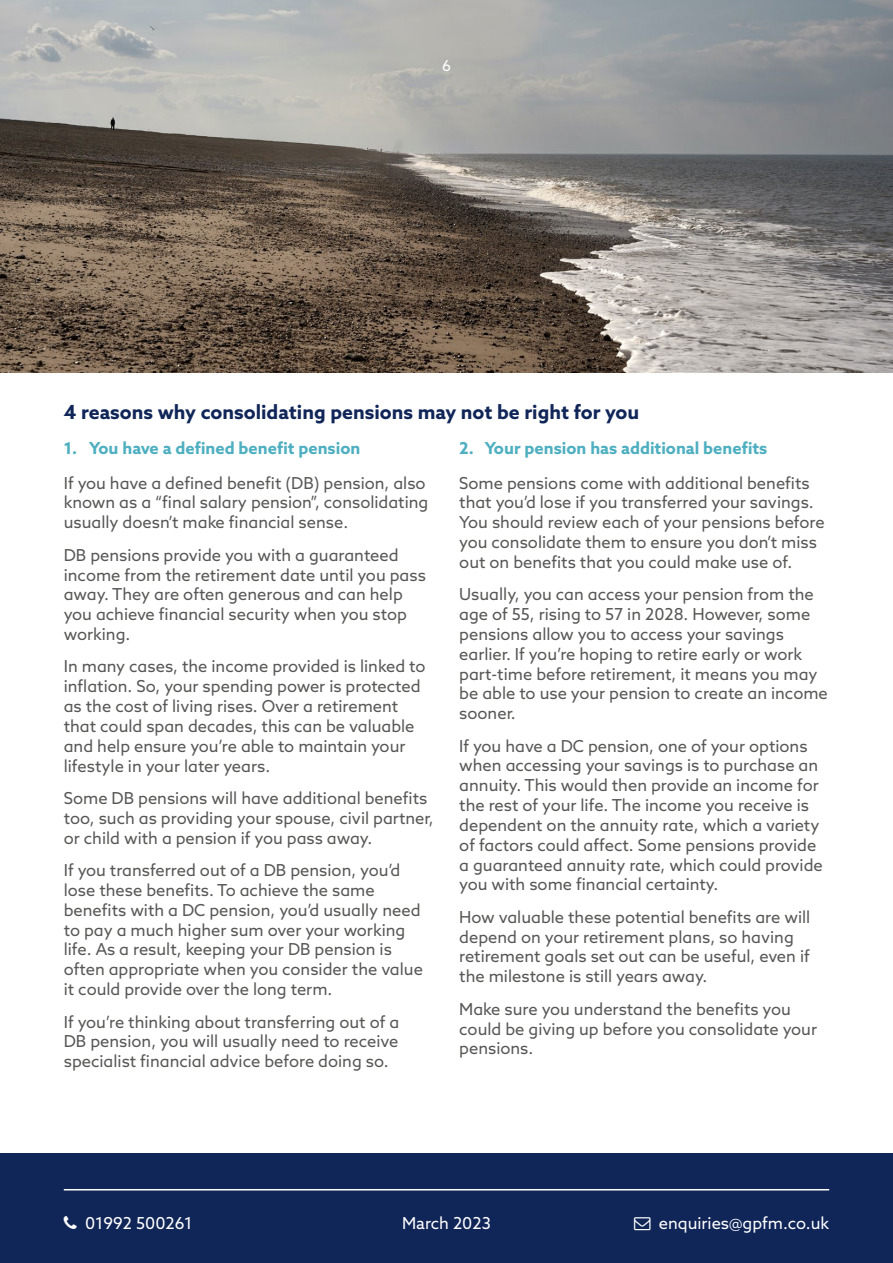
<style>
.page{position:relative;width:893px;height:1263px;background:#fff}
.page>*{position:absolute;margin:0;border:0;box-sizing:border-box;transform-origin:0 0}
.t1{font:700 19.5px "Azo Sans";color:#102558}
.t2{font:16.5px/19.8px "Azo Sans";color:#575756}
.t3{font:700 16.5px "Azo Sans";color:#4eafc1}
.t4{font:16.5px "Azo Sans";color:#fff}
.t5{font:15px "Azo Sans";color:#fff}
</style>
<div class="page">
<div style="left:0;top:1153px;width:893px;height:110px;background:#102558"></div>
<hr style="left:64px;top:1189px;width:765px;height:1px;background:#fff">
<img style="left:0;top:0;width:893px;height:372px">
<p class="t5" style="left:442px;top:56px;width:10px">6</p>
<p class="t1" style="left:64px;top:399px;width:577px">4 reasons why consolidating pensions may not be right for you</p>
<p class="t3" style="left:64px;top:437px;width:298px">1. You have a defined benefit pension</p>
<p class="t2" style="left:64px;top:473px;width:366px">If you have a defined benefit (DB) pension, also known as a “final salary pension”, consolidating usually doesn’t make financial sense.</p>
<p class="t2" style="left:64px;top:545px;width:364px">DB pensions provide you with a guaranteed income from the retirement date until you pass away. They are often generous and can help you achieve financial security when you stop working.</p>
<p class="t2" style="left:64px;top:656px;width:363px">In many cases, the income provided is linked to inflation. So, your spending power is protected as the cost of living rises. Over a retirement that could span decades, this can be valuable and help ensure you’re able to maintain your lifestyle in your later years.</p>
<p class="t2" style="left:64px;top:788px;width:371px">Some DB pensions will have additional benefits too, such as providing your spouse, civil partner, or child with a pension if you pass away.</p>
<p class="t2" style="left:64px;top:860px;width:361px">If you transferred out of a DB pension, you’d lose these benefits. To achieve the same benefits with a DC pension, you’d usually need to pay a much higher sum over your working life. As a result, keeping your DB pension is often appropriate when you consider the value it could provide over the long term.</p>
<p class="t2" style="left:64px;top:1011px;width:337px;text-align:justify">If you’re thinking about transferring out of a DB pension, you will usually need to receive specialist financial advice before doing so.</p>
<p class="t3" style="left:459px;top:437px;width:310px">2. Your pension has additional benefits</p>
<p class="t2" style="left:459px;top:472px;width:367px">Some pensions come with additional benefits that you’d lose if you transferred your savings.<br>You should review each of your pensions before you consolidate them to ensure you don’t miss out on benefits that you could make use of.</p>
<p class="t2" style="left:459px;top:584px;width:370px">Usually, you can access your pension from the age of 55, rising to 57 in 2028. However, some pensions allow you to access your savings earlier. If you’re hoping to retire early or work part-time before retirement, it means you may be able to use your pension to create an income sooner.</p>
<p class="t2" style="left:459px;top:736px;width:365px">If you have a DC pension, one of your options when accessing your savings is to purchase an annuity. This would then provide an income for the rest of your life. The income you receive is dependent on the annuity rate, which a variety of factors could affect. Some pensions provide a guaranteed annuity rate, which could provide you with some financial certainty.</p>
<p class="t2" style="left:459px;top:907px;width:352px">How valuable these potential benefits are will depend on your retirement plans, so having retirement goals set out can be useful, even if the milestone is still years away.</p>
<p class="t2" style="left:459px;top:999px;width:359px">Make sure you understand the benefits you could be giving up before you consolidate your pensions.</p>
<p class="t4" style="left:85px;top:1212px;width:109px">01992 500261</p>
<p class="t4" style="left:659px;top:1212px;width:172px">enquiries@gpfm.co.uk</p>
<p class="t4" style="left:402px;top:1213px;width:90px">March 2023</p>
</div>
